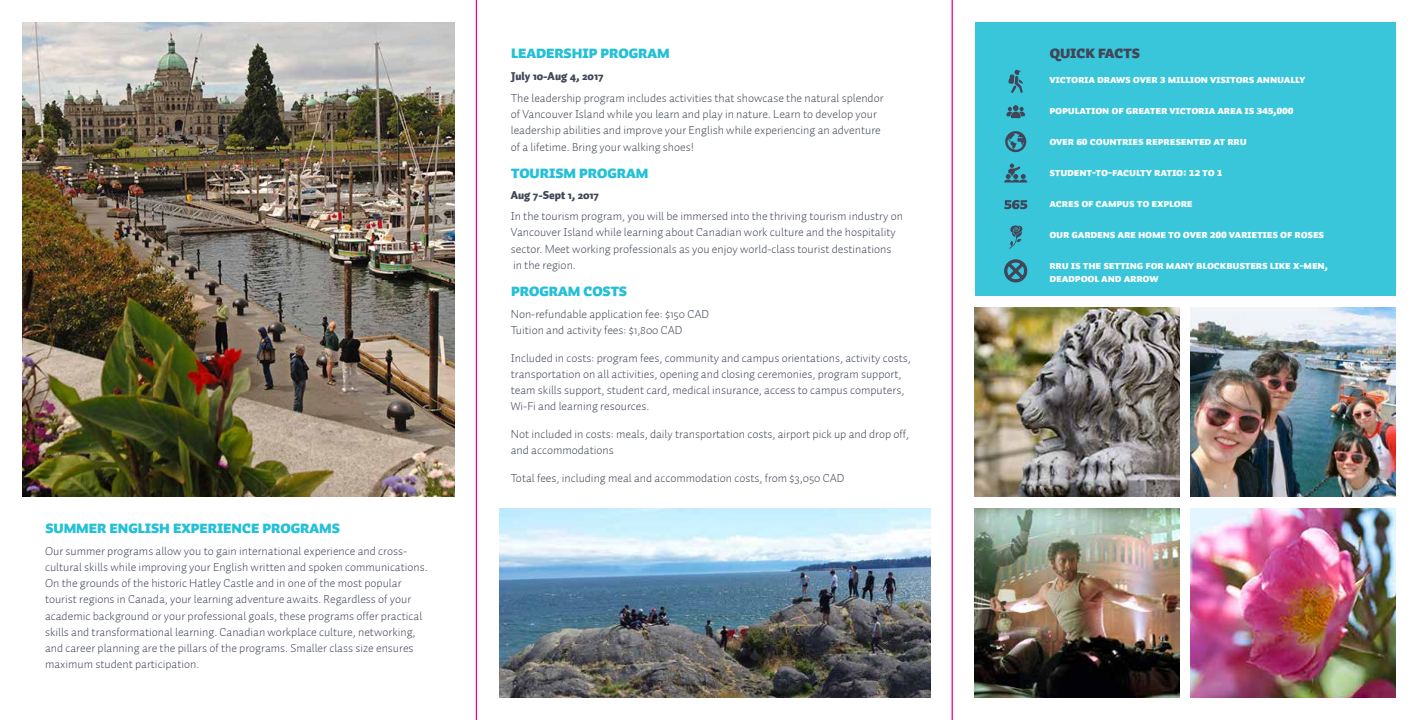
<style>
.page{position:relative;width:1418px;height:720px;background:#fff}
.page>*{position:absolute;margin:0;border:0;box-sizing:border-box;transform-origin:0 0}
.t1{font:17.5px "Auto 1 Black Sm Cp";letter-spacing:-.04em;color:#23c0d7}
.t2{font:17.5px "Auto 1 Black Sm Cp";letter-spacing:-.04em;color:#404657}
.t3{font:300 11.88px/16.2px "Auto 1";color:#404657}
.t4{font:11.25px/12.5px "Auto 1 Black Sm Cp";letter-spacing:-.02em;color:#fff}
.t5{font:900 11.25px "Auto 1";color:#404657}
</style>
<div class="page">
<hr style="left:476px;top:0;width:1px;height:720px;background:#ec008c">
<hr style="left:951px;top:0;width:1px;height:720px;background:#ec008c">
<div style="left:974px;top:22px;width:421px;height:274px;background:#39c6db"></div>
<img style="left:22px;top:22px;width:432px;height:475px">
<img style="left:974px;top:508px;width:205px;height:190px">
<img style="left:974px;top:307px;width:205px;height:190px">
<img style="left:499px;top:508px;width:431px;height:190px">
<img style="left:1190px;top:307px;width:205px;height:190px">
<svg style="left:1008px;top:69px;width:15px;height:24px"></svg>
<svg style="left:1006px;top:105px;width:19px;height:13px"></svg>
<svg style="left:1005px;top:131px;width:21px;height:21px"></svg>
<svg style="left:1004px;top:164px;width:23px;height:19px"></svg>
<svg style="left:1004px;top:200px;width:23px;height:9px"></svg>
<svg style="left:1009px;top:225px;width:13px;height:24px"></svg>
<svg style="left:1004px;top:259px;width:23px;height:24px"></svg>
<img style="left:1190px;top:508px;width:205px;height:190px">
<h1 class="t1" style="left:45px;top:517px;width:297px">Summer English Experience Programs</h1>
<p class="t3" style="left:45px;top:543px;width:384px">Our summer programs allow you to gain international experience and cross&shy;cultural skills while improving your English written and spoken communications.<br>On the grounds of the historic Hatley Castle and in one of the most popular tourist regions in Canada, your learning adventure awaits. Regardless of your academic background or your professional goals, these programs offer practical skills and transformational learning. Canadian workplace culture, networking, and career planning are the pillars of the programs. Smaller class size ensures maximum student participation.</p>
<h1 class="t1" style="left:511px;top:42px;width:161px">Leadership Program</h1>
<p class="t5" style="left:511px;top:69px;width:94px">July 10-Aug 4, 2017</p>
<p class="t3" style="left:511px;top:90px;width:374px">The leadership program includes activities that showcase the natural splendor of Vancouver Island while you learn and play in nature. Learn to develop your leadership abilities and improve your English while experiencing an adventure of a lifetime. Bring your walking shoes!</p>
<h1 class="t1" style="left:511px;top:162px;width:139px">Tourism Program</h1>
<p class="t5" style="left:511px;top:188px;width:90px">Aug 7-Sept 1, 2017</p>
<p class="t3" style="left:511px;top:208px;width:394px">In the tourism program, you will be immersed into the thriving tourism industry on Vancouver Island while learning about Canadian work culture and the hospitality sector. Meet working professionals as you enjoy world-class tourist destinations in the region.</p>
<h1 class="t1" style="left:511px;top:280px;width:118px">Program Costs</h1>
<p class="t3" style="left:511px;top:306px;width:200px">Non-refundable application fee: $150 CAD<br>Tuition and activity fees: $1,800 CAD</p>
<p class="t3" style="left:511px;top:349px;width:401px">Included in costs: program fees, community and campus orientations, activity costs, transportation on all activities, opening and closing ceremonies, program support, team skills support, student card, medical insurance, access to campus computers, Wi-Fi and learning resources.</p>
<p class="t3" style="left:511px;top:426px;width:400px">Not included in costs: meals, daily transportation costs, airport pick up and drop off, and accommodations</p>
<p class="t3" style="left:511px;top:469px;width:335px">Total fees, including meal and accommodation costs, from $3,050 CAD</p>
<h1 class="t2" style="left:1049px;top:42px;width:92px">Quick Facts</h1>
<p class="t4" style="left:1049px;top:74px;width:258px">Victoria draws over 3 million visitors annually</p>
<p class="t4" style="left:1049px;top:105px;width:246px">Population of Greater Victoria Area is 345,000</p>
<p class="t4" style="left:1049px;top:136px;width:199px">Over 60 Countries represented at RRU</p>
<p class="t4" style="left:1049px;top:167px;width:175px">Student-to-faculty ratio: 12 to 1</p>
<p class="t4" style="left:1049px;top:198px;width:145px">Acres of campus to explore</p>
<p class="t4" style="left:1049px;top:229px;width:276px">Our gardens are home to over 200 varieties of roses</p>
<p class="t4" style="left:1049px;top:260px;width:280px">RRU is the setting for many blockbusters like X-men,<br>Deadpool and Arrow</p>
</div>
